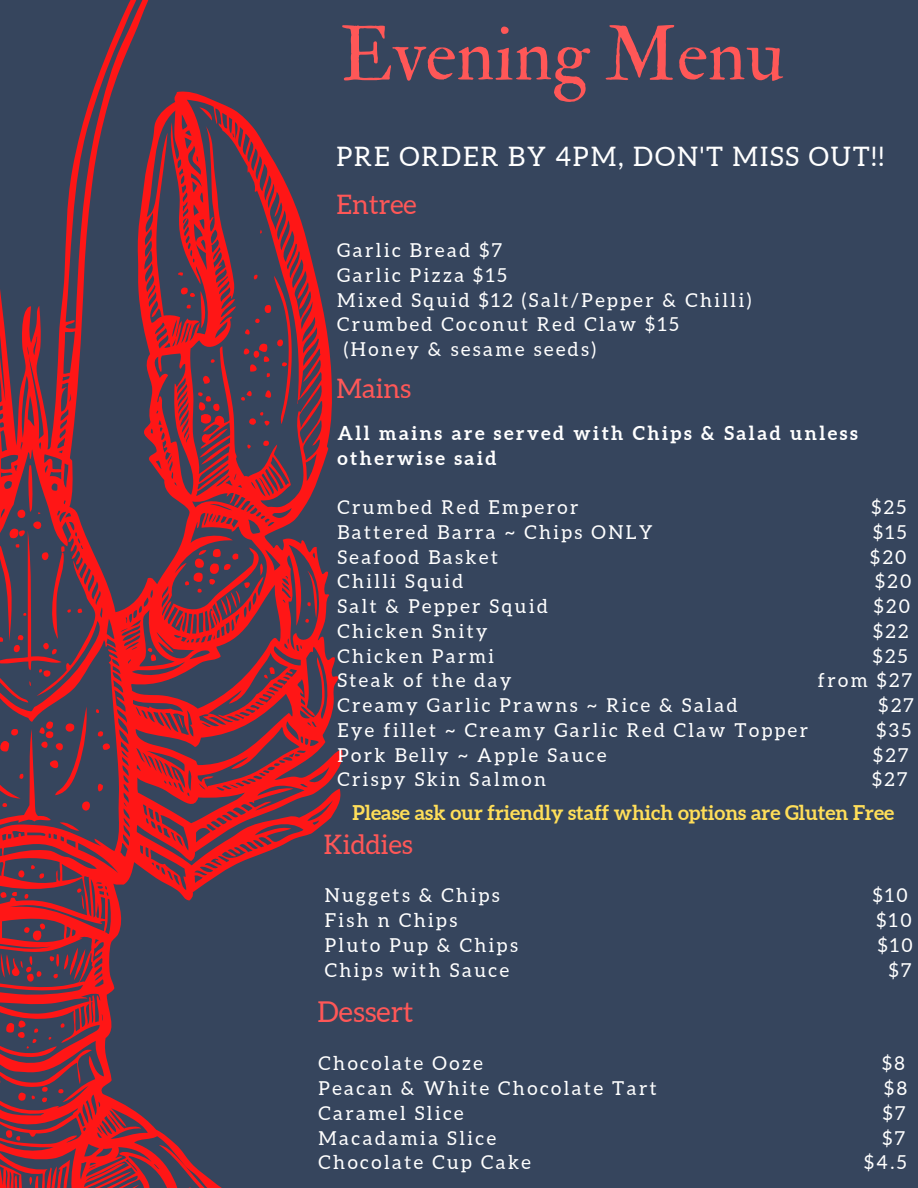
<style>
.page{position:relative;width:918px;height:1188px;background:#36455d}
.page>*{position:absolute;margin:0;border:0;box-sizing:border-box;transform-origin:0 0}
.t1{font:74.25px "IM FELL Double Pica Roman";color:#ff5757}
.t2{font:28.65px "Aleo";color:#ff5757}
.t3{font:26.85px "Aleo";letter-spacing:.07em;color:#fff}
.t4{font:26.85px "Aleo";color:#ff5757}
.t5{font:700 20.25px "Aleo";color:#ffde59}
.t6{font:19.2px "Aleo";letter-spacing:.13em;color:#fff}
.t7{font:700 19.2px/24.8px "Aleo";letter-spacing:.13em;color:#fff}
</style>
<div class="page">
<svg style="left:0;top:0;width:343px;height:1188px"></svg>
<svg style="left:302px;top:571px;width:17px;height:52px"></svg>
<svg style="left:264px;top:665px;width:11px;height:14px"></svg>
<svg style="left:245px;top:440px;width:6px;height:14px"></svg>
<svg style="left:260px;top:230px;width:3px;height:4px"></svg>
<svg style="left:262px;top:440px;width:8px;height:7px"></svg>
<svg style="left:199px;top:107px;width:14px;height:20px"></svg>
<svg style="left:241px;top:273px;width:56px;height:153px"></svg>
<svg style="left:0;top:712px;width:24px;height:95px"></svg>
<svg style="left:0;top:465px;width:71px;height:221px"></svg>
<svg style="left:77px;top:608px;width:5px;height:6px"></svg>
<svg style="left:57px;top:1088px;width:7px;height:6px"></svg>
<svg style="left:49px;top:948px;width:36px;height:33px"></svg>
<svg style="left:15px;top:1085px;width:33px;height:17px"></svg>
<svg style="left:179px;top:285px;width:29px;height:43px"></svg>
<p class="t1" style="left:340px;top:10px;width:446px">Evening Menu</p>
<p class="t3" style="left:336px;top:141px;width:549px">PRE ORDER BY 4PM, DON'T MISS OUT!!</p>
<p class="t4" style="left:336px;top:190px;width:82px">Entree</p>
<p class="t6" style="left:337px;top:239px;width:166px">Garlic Bread $7</p>
<p class="t6" style="left:337px;top:264px;width:171px">Garlic Pizza $15</p>
<p class="t6" style="left:337px;top:289px;width:416px">Mixed Squid $12 (Salt/Pepper &amp; Chilli)</p>
<p class="t6" style="left:337px;top:314px;width:343px">Crumbed Coconut Red Claw $15</p>
<p class="t6" style="left:344px;top:338px;width:254px">(Honey &amp; sesame seeds)</p>
<p class="t4" style="left:336px;top:373px;width:76px">Mains</p>
<p class="t7" style="left:337px;top:420px;width:522px">All mains are served with Chips &amp; Salad unless otherwise said</p>
<p class="t6" style="left:337px;top:497px;width:243px">Crumbed Red Emperor</p>
<p class="t6" style="left:872px;top:497px;width:36px">$25</p>
<p class="t6" style="left:337px;top:521px;width:317px">Battered Barra ~ Chips ONLY</p>
<p class="t6" style="left:873px;top:521px;width:35px">$15</p>
<p class="t6" style="left:337px;top:546px;width:162px">Seafood Basket</p>
<p class="t6" style="left:870px;top:546px;width:38px">$20</p>
<p class="t6" style="left:337px;top:571px;width:127px">Chilli Squid</p>
<p class="t6" style="left:875px;top:571px;width:38px">$20</p>
<p class="t6" style="left:337px;top:596px;width:212px">Salt &amp; Pepper Squid</p>
<p class="t6" style="left:874px;top:596px;width:38px">$20</p>
<p class="t6" style="left:337px;top:620px;width:152px">Chicken Snity</p>
<p class="t6" style="left:873px;top:620px;width:37px">$22</p>
<p class="t6" style="left:337px;top:645px;width:158px">Chicken Parmi</p>
<p class="t6" style="left:873px;top:645px;width:36px">$25</p>
<p class="t6" style="left:337px;top:670px;width:176px">Steak of the day</p>
<p class="t6" style="left:818px;top:670px;width:96px">from $27</p>
<p class="t6" style="left:337px;top:695px;width:402px">Creamy Garlic Prawns ~ Rice &amp; Salad</p>
<p class="t6" style="left:879px;top:695px;width:37px">$27</p>
<p class="t6" style="left:337px;top:719px;width:472px">Eye fillet ~ Creamy Garlic Red Claw Topper</p>
<p class="t6" style="left:877px;top:719px;width:36px">$35</p>
<p class="t6" style="left:337px;top:744px;width:271px">Pork Belly ~ Apple Sauce</p>
<p class="t6" style="left:873px;top:744px;width:37px">$27</p>
<p class="t6" style="left:337px;top:769px;width:210px">Crispy Skin Salmon</p>
<p class="t6" style="left:872px;top:769px;width:37px">$27</p>
<p class="t5" style="left:352px;top:801px;width:543px">Please ask our friendly staff which options are Gluten Free</p>
<p class="t4" style="left:324px;top:830px;width:91px">Kiddies</p>
<p class="t6" style="left:325px;top:885px;width:176px">Nuggets &amp; Chips</p>
<p class="t6" style="left:873px;top:885px;width:37px">$10</p>
<p class="t6" style="left:325px;top:910px;width:134px">Fish n Chips</p>
<p class="t6" style="left:877px;top:910px;width:37px">$10</p>
<p class="t6" style="left:325px;top:934px;width:195px">Pluto Pup &amp; Chips</p>
<p class="t6" style="left:878px;top:934px;width:37px">$10</p>
<p class="t6" style="left:325px;top:959px;width:186px">Chips with Sauce</p>
<p class="t6" style="left:889px;top:959px;width:24px">$7</p>
<p class="t2" style="left:318px;top:995px;width:97px">Dessert</p>
<p class="t6" style="left:319px;top:1053px;width:166px">Chocolate Ooze</p>
<p class="t6" style="left:882px;top:1053px;width:24px">$8</p>
<p class="t6" style="left:319px;top:1077px;width:340px">Peacan &amp; White Chocolate Tart</p>
<p class="t6" style="left:884px;top:1077px;width:24px">$8</p>
<p class="t6" style="left:319px;top:1102px;width:147px">Caramel Slice</p>
<p class="t6" style="left:883px;top:1102px;width:24px">$7</p>
<p class="t6" style="left:319px;top:1127px;width:179px">Macadamia Slice</p>
<p class="t6" style="left:882px;top:1127px;width:24px">$7</p>
<p class="t6" style="left:319px;top:1152px;width:214px">Chocolate Cup Cake</p>
<p class="t6" style="left:864px;top:1152px;width:44px">$4.5</p>
</div>
